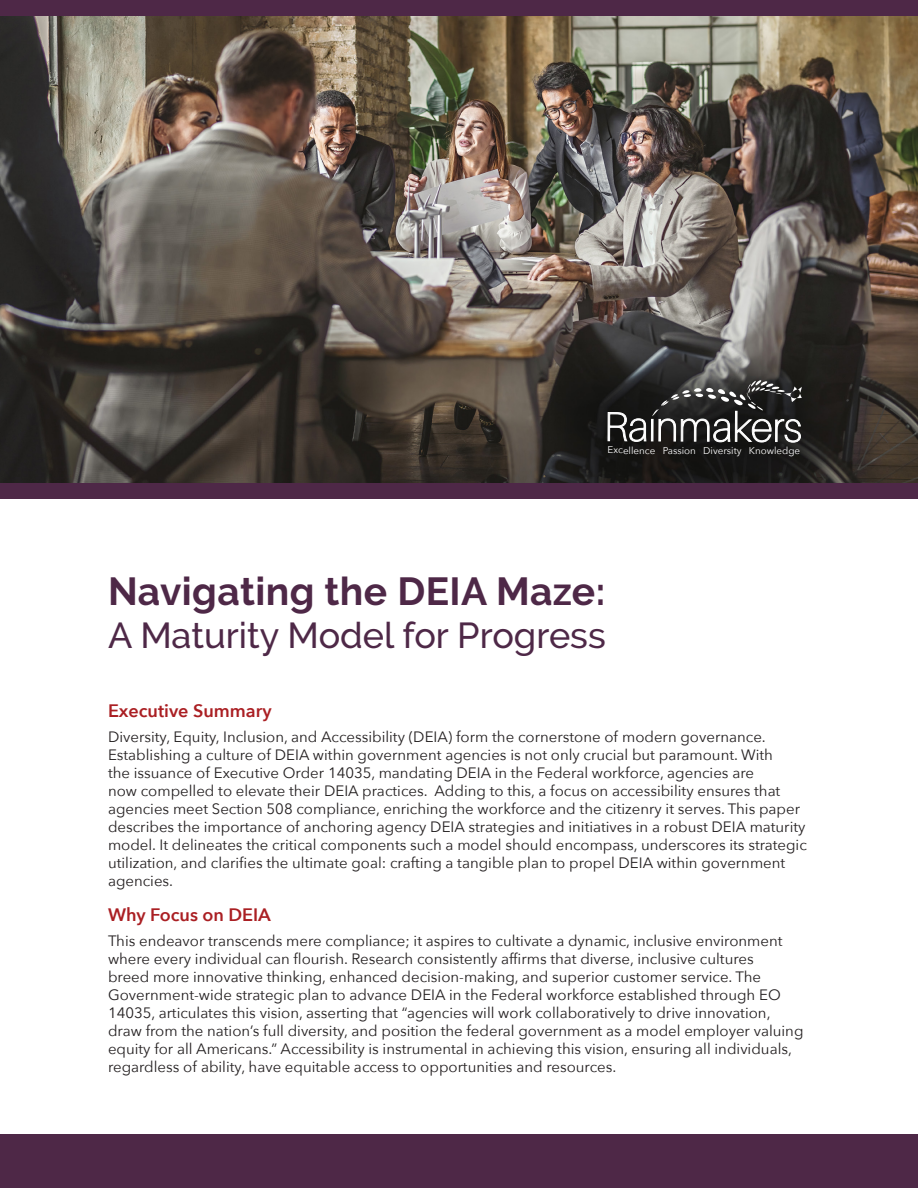
<style>
.page{position:relative;width:918px;height:1188px;background:#fff}
.page>*{position:absolute;margin:0;border:0;box-sizing:border-box;transform-origin:0 0}
.t1{font:700 39px "Raleway";letter-spacing:.01em;color:#4e2847}
.t2{font:500 36px "Raleway";color:#4e2847}
.t3{font:600 18px "Avenir Next";color:#aa1f23}
.t4{font:15px/18px "Avenir Next";color:#231f20}
.t5{font:9.75px "Avenir Next";letter-spacing:-.01em;color:#fff}
</style>
<div class="page">
<img style="left:0;top:15px;width:918px;height:468px">
<svg style="left:608px;top:412px;width:38px;height:30px"></svg>
<svg style="left:652px;top:380px;width:150px;height:62px;background:#484847"></svg>
<div style="left:0;top:0;width:918px;height:15px;background:#4e2847"></div>
<div style="left:0;top:483px;width:918px;height:15px;background:#4e2847"></div>
<div style="left:0;top:1134px;width:918px;height:54px;background:#4e2847"></div>
<p class="t5" style="left:608px;top:442px;width:194px">Excellence Passion Diversity Knowledge</p>
<h1 class="t1" style="left:108px;top:569px;width:499px">Navigating the DEIA Maze:</h1>
<h1 class="t2" style="left:108px;top:615px;width:499px">A Maturity Model for Progress</h1>
<h2 class="t3" style="left:108px;top:695px;width:165px">Executive Summary</h2>
<p class="t4" style="left:108px;top:727px;width:700px">Diversity, Equity, Inclusion, and Accessibility (DEIA) form the cornerstone of modern governance.<br>Establishing a culture of DEIA within government agencies is not only crucial but paramount. With<br>the issuance of Executive Order 14035, mandating DEIA in the Federal workforce, agencies are<br>now compelled to elevate their DEIA practices. Adding to this, a focus on accessibility ensures that agencies meet Section 508 compliance, enriching the workforce and the citizenry it serves. This paper describes the importance of anchoring agency DEIA strategies and initiatives in a robust DEIA maturity model. It delineates the critical components such a model should encompass, underscores its strategic utilization, and clarifies the ultimate goal: crafting a tangible plan to propel DEIA within government agencies.</p>
<h2 class="t3" style="left:108px;top:899px;width:164px">Why Focus on DEIA</h2>
<p class="t4" style="left:108px;top:931px;width:697px">This endeavor transcends mere compliance; it aspires to cultivate a dynamic, inclusive environment where every individual can flourish. Research consistently affirms that diverse, inclusive cultures<br>breed more innovative thinking, enhanced decision-making, and superior customer service. The Government-wide strategic plan to advance DEIA in the Federal workforce established through EO 14035, articulates this vision, asserting that “agencies will work collaboratively to drive innovation, draw from the nation’s full diversity, and position the federal government as a model employer valuing equity for all Americans.” Accessibility is instrumental in achieving this vision, ensuring all individuals, regardless of ability, have equitable access to opportunities and resources.</p>
</div>
